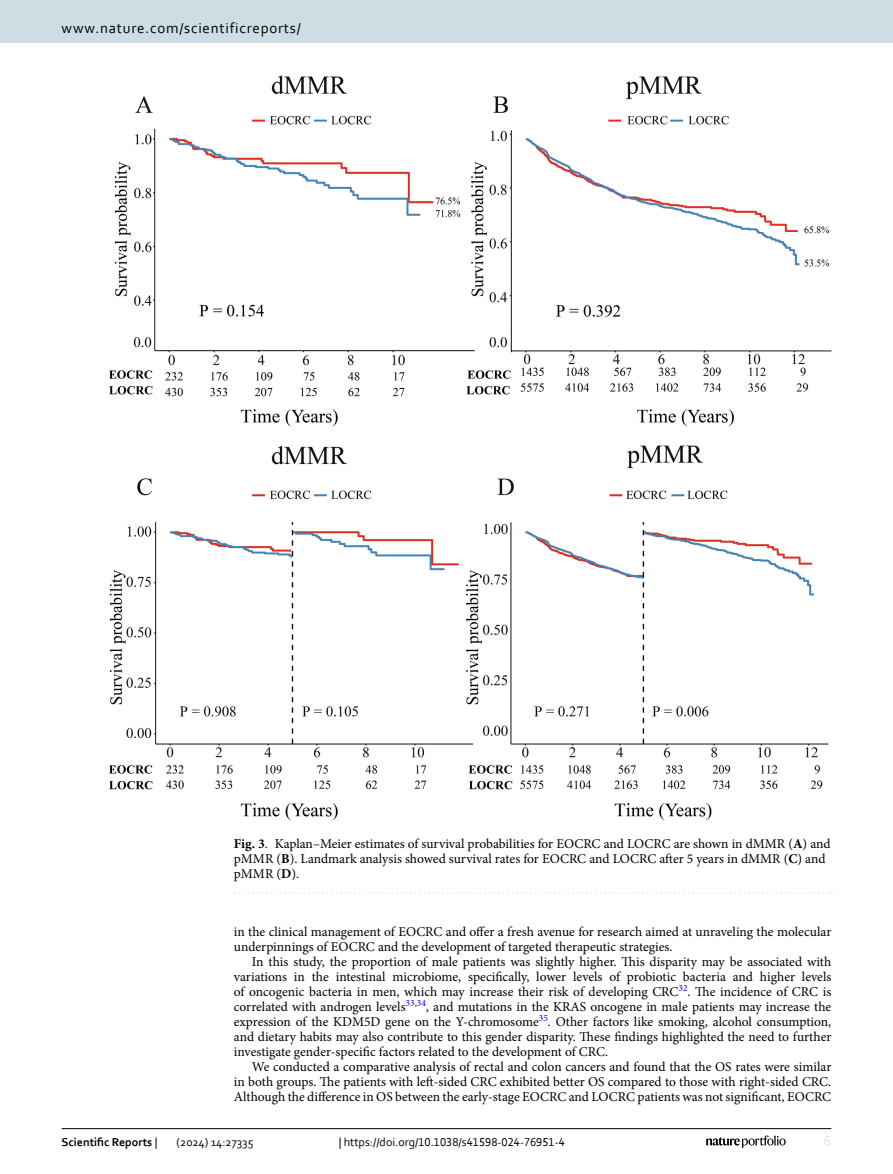
<style>
.page{position:relative;width:893px;height:1174px;background:#fff}
.page>*{position:absolute;margin:0;border:0;box-sizing:border-box;transform-origin:0 0}
.t1{font:15px "Corbel";letter-spacing:.05em;color:#000}
.t2{font:15px "Corbel";color:#d9e4eb}
.Body_Text_Indent{font:13.5px/15px "Minion Pro";color:#000;text-align:justify}
.Figure_Caption{font:13.5px/15px "Minion Pro";letter-spacing:-.005em;color:#000}
.t3{font:12px "Corbel";color:#000}
.t4{font:700 12px "Corbel";color:#000}
.s1{font-weight:700}
.s2{font-weight:400}
</style>
<div class="page">
<img style="left:109px;top:76px;width:722px;height:744px">
<svg style="left:235px;top:892px;width:597px;height:2px"></svg>
<hr style="left:62px;top:1128px;width:769px;height:1px;background:#000">
<svg style="left:706px;top:1135px;width:80px;height:12px"></svg>
<div style="left:0;top:0;width:893px;height:43px;background:#cedde4"></div>
<p class="t1" style="left:62px;top:18px;width:241px">www.nature.com/scientificreports/</p>
<p class="Figure_Caption" style="left:234px;top:836px;width:598px"><span class="s1">Fig. 3</span>. Kaplan–Meier estimates of survival probabilities for EOCRC and LOCRC are shown in dMMR (<span class="s1">A</span>) and pMMR (<span class="s1">B</span>). Landmark analysis showed survival rates for EOCRC and LOCRC after 5 years in dMMR (<span class="s1">C</span>) and pMMR (<span class="s1">D</span>).</p>
<p class="Body_Text_Indent" style="left:234px;top:924px;width:599px">in the clinical management of EOCRC and offer a fresh avenue for research aimed at unraveling the molecular underpinnings of EOCRC and the development of targeted therapeutic strategies.</p>
<p class="Body_Text_Indent" style="left:234px;top:954px;width:599px;text-indent:18px">In this study, the proportion of male patients was slightly higher. This disparity may be associated with variations in the intestinal microbiome, specifically, lower levels of probiotic bacteria and higher levels of oncogenic bacteria in men, which may increase their risk of developing CRC<sup>32</sup>. The incidence of CRC is correlated with androgen levels<sup>33</sup><sup>,</sup><sup>34</sup>, and mutations in the KRAS oncogene in male patients may increase the expression of the KDM5D gene on the Y-chromosome<sup>35</sup>. Other factors like smoking, alcohol consumption, and dietary habits may also contribute to this gender disparity. These findings highlighted the need to further investigate gender-specific factors related to the development of CRC.</p>
<p class="Body_Text_Indent" style="left:234px;top:1059px;width:599px;text-indent:18px">We conducted a comparative analysis of rectal and colon cancers and found that the OS rates were similar in both groups. The patients with left-sided CRC exhibited better OS compared to those with right-sided CRC.<br>Although the difference in OS between the early-stage EOCRC and LOCRC patients was not significant, EOCRC</p>
<p class="t4" style="left:62px;top:1134px;width:97px">Scientific Reports <span class="s2">|</span></p>
<p class="t3" style="left:177px;top:1134px;width:78px">(2024) 14:27335</p>
<p class="t3" style="left:339px;top:1134px;width:228px">| https://doi.org/10.1038/s41598-024-76951-4</p>
<p class="t2" style="left:824px;top:1132px;width:9px">6</p>
</div>
